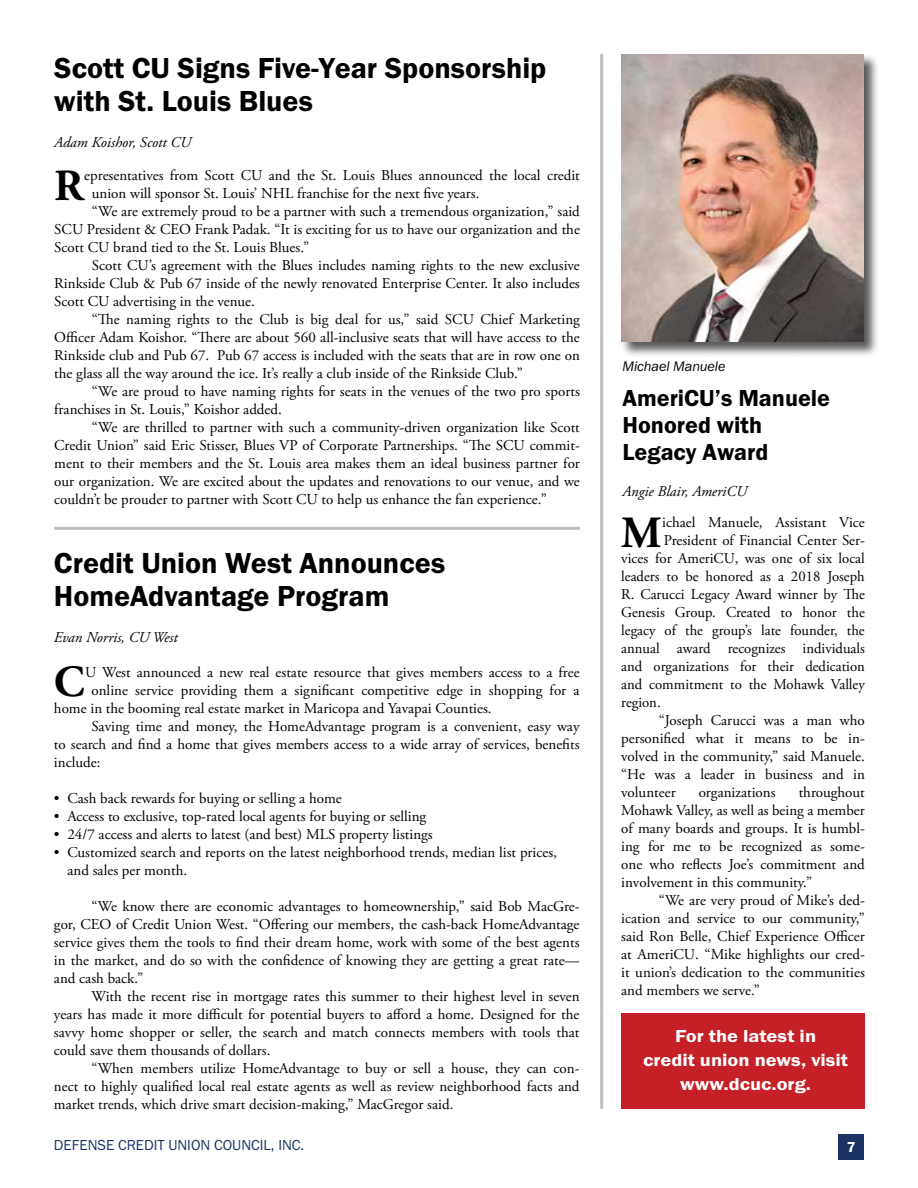
<style>
.page{position:relative;width:918px;height:1188px;background:#fff}
.page>*{position:absolute;margin:0;border:0;box-sizing:border-box;transform-origin:0 0}
.t1{font:700 44.55px "Adobe Garamond Pro";color:#000}
.t2{font:600 30px/33px "Franklin Gothic FS";color:#000}
.t3{font:600 24px/27px "Franklin Gothic FS";color:#000}
.t4{font:600 18px/24px "Franklin Gothic FS";color:#fff;text-align:center;scale:1.13 1}
.t5{font:15px/18px "Adobe Garamond Pro";color:#000;text-align:justify}
.t6{font:italic 15px "Adobe Garamond Pro";color:#000}
.t7{font:15px "Franklin Gothic FS";color:#1b3265}
.t8{font:600 15px "Franklin Gothic FS";color:#fff}
.t9{font:italic 14.25px "Franklin Gothic FS";letter-spacing:-.005em;color:#000}
</style>
<div class="page">
<div style="left:838px;top:1134px;width:26px;height:25px;background:#1b3265"></div>
<hr style="left:600px;top:54px;width:3px;height:1055px;background:#bcbec0">
<hr style="left:54px;top:527px;width:526px;height:3px;background:#bcbec0">
<div style="left:620px;top:53px;width:259px;height:305px;background:#000;opacity:.65"></div>
<img style="left:621px;top:54px;width:242px;height:288px">
<div style="left:621px;top:1013px;width:244px;height:96px;background:#c42026"></div>
<h2 class="t2" style="left:54px;top:52px;width:494px">Scott CU Signs Five-Year Sponsorship with St. Louis Blues</h2>
<p class="t6" style="left:54px;top:133px;width:138px">Adam Koishor, Scott CU</p>
<h1 class="t1" style="left:54px;top:160px;width:31px">R</h1>
<p class="t5" style="left:84px;top:167px;width:497px">epresentatives from Scott CU and the St. Louis Blues announced the local credit</p>
<p class="t5" style="left:92px;top:185px;width:389px">union will sponsor St. Louis’ NHL franchise for the next five years.</p>
<p class="t5" style="left:92px;top:203px;width:490px">“We are extremely proud to be a partner with such a tremendous organization,” said</p>
<p class="t5" style="left:54px;top:221px;width:527px">SCU President &amp; CEO Frank Padak. “It is exciting for us to have our organization and the</p>
<p class="t5" style="left:54px;top:239px;width:256px">Scott CU brand tied to the St. Louis Blues.”</p>
<p class="t5" style="left:92px;top:257px;width:490px">Scott CU’s agreement with the Blues includes naming rights to the new exclusive</p>
<p class="t5" style="left:54px;top:275px;width:527px">Rinkside Club &amp; Pub 67 inside of the newly renovated Enterprise Center. It also includes</p>
<p class="t5" style="left:54px;top:293px;width:202px">Scott CU advertising in the venue.</p>
<p class="t5" style="left:92px;top:311px;width:490px">“The naming rights to the Club is big deal for us,” said SCU Chief Marketing</p>
<p class="t5" style="left:54px;top:329px;width:527px">Officer Adam Koishor. “There are about 560 all-inclusive seats that will have access to the</p>
<p class="t5" style="left:54px;top:347px;width:527px">Rinkside club and Pub 67. Pub 67 access is included with the seats that are in row one on</p>
<p class="t5" style="left:54px;top:365px;width:470px">the glass all the way around the ice. It’s really a club inside of the Rinkside Club.”</p>
<p class="t5" style="left:92px;top:383px;width:490px">“We are proud to have naming rights for seats in the venues of the two pro sports</p>
<p class="t5" style="left:54px;top:401px;width:229px">franchises in St. Louis,” Koishor added.</p>
<p class="t5" style="left:92px;top:419px;width:490px">“We are thrilled to partner with such a community-driven organization like Scott</p>
<p class="t5" style="left:54px;top:437px;width:527px">Credit Union” said Eric Stisser, Blues VP of Corporate Partnerships. “The SCU commit-</p>
<p class="t5" style="left:54px;top:455px;width:527px">ment to their members and the St. Louis area makes them an ideal business partner for</p>
<p class="t5" style="left:54px;top:473px;width:527px">our organization. We are excited about the updates and renovations to our venue, and we</p>
<p class="t5" style="left:54px;top:491px;width:494px">couldn’t be prouder to partner with Scott CU to help us enhance the fan experience.”</p>
<h2 class="t2" style="left:54px;top:547px;width:393px">Credit Union West Announces<br>HomeAdvantage Program</h2>
<p class="t6" style="left:54px;top:628px;width:125px">Evan Norris, CU West</p>
<h1 class="t1" style="left:54px;top:656px;width:32px">C</h1>
<p class="t5" style="left:85px;top:664px;width:496px">U West announced a new real estate resource that gives members access to a free</p>
<p class="t5" style="left:91px;top:682px;width:490px">online service providing them a significant competitive edge in shopping for a</p>
<p class="t5" style="left:54px;top:700px;width:439px">home in the booming real estate market in Maricopa and Yavapai Counties.</p>
<p class="t5" style="left:91px;top:718px;width:490px">Saving time and money, the HomeAdvantage program is a convenient, easy way</p>
<p class="t5" style="left:54px;top:736px;width:527px">to search and find a home that gives members access to a wide array of services, benefits</p>
<p class="t5" style="left:54px;top:754px;width:48px">include:</p>
<p class="t5" style="left:54px;top:790px;width:289px">• Cash back rewards for buying or selling a home</p>
<p class="t5" style="left:54px;top:808px;width:374px">• Access to exclusive, top-rated local agents for buying or selling</p>
<p class="t5" style="left:54px;top:826px;width:380px">• 24/7 access and alerts to latest (and best) MLS property listings</p>
<p class="t5" style="left:67px;top:844px;width:491px;text-indent:-14px">• Customized search and reports on the latest neighborhood trends, median list prices, and sales per month.</p>
<p class="t5" style="left:54px;top:898px;width:527px;text-indent:38px">“We know there are economic advantages to homeownership,” said Bob MacGre&shy;gor, CEO of Credit Union West. “Offering our members, the cash-back HomeAdvantage service gives them the tools to find their dream home, work with some of the best agents in the market, and do so with the confidence of knowing they are getting a great rate— and cash back.”</p>
<p class="t5" style="left:54px;top:988px;width:527px;text-indent:38px">With the recent rise in mortgage rates this summer to their highest level in seven years has made it more difficult for potential buyers to afford a home. Designed for the savvy home shopper or seller, the search and match connects members with tools that could save them thousands of dollars.</p>
<p class="t5" style="left:54px;top:1060px;width:527px;text-indent:38px">“When members utilize HomeAdvantage to buy or sell a house, they can con&shy;nect to highly qualified local real estate agents as well as review neighborhood facts and market trends, which drive smart decision-making,” MacGregor said.</p>
<p class="t9" style="left:623px;top:358px;width:104px">Michael Manuele</p>
<h3 class="t3" style="left:623px;top:384px;width:209px">AmeriCU’s Manuele<br>Honored with<br>Legacy Award</h3>
<p class="t6" style="left:623px;top:482px;width:126px">Angie Blair, AmeriCU</p>
<h1 class="t1" style="left:621px;top:507px;width:42px">M</h1>
<p class="t5" style="left:662px;top:514px;width:204px">ichael Manuele, Assistant Vice</p>
<p class="t5" style="left:664px;top:532px;width:202px">President of Financial Center Ser-</p>
<p class="t5" style="left:621px;top:550px;width:245px">vices for AmeriCU, was one of six local</p>
<p class="t5" style="left:621px;top:568px;width:245px">leaders to be honored as a 2018 Joseph</p>
<p class="t5" style="left:621px;top:586px;width:245px">R. Carucci Legacy Award winner by The</p>
<p class="t5" style="left:621px;top:604px;width:245px">Genesis Group. Created to honor the</p>
<p class="t5" style="left:621px;top:622px;width:245px">legacy of the group’s late founder, the</p>
<p class="t5" style="left:621px;top:640px;width:245px">annual award recognizes individuals</p>
<p class="t5" style="left:621px;top:658px;width:245px">and organizations for their dedication</p>
<p class="t5" style="left:621px;top:676px;width:245px">and commitment to the Mohawk Valley</p>
<p class="t5" style="left:621px;top:694px;width:41px">region.</p>
<p class="t5" style="left:659px;top:712px;width:208px">“Joseph Carucci was a man who</p>
<p class="t5" style="left:621px;top:730px;width:245px">personified what it means to be in-</p>
<p class="t5" style="left:621px;top:748px;width:245px">volved in the community,” said Manuele.</p>
<p class="t5" style="left:621px;top:766px;width:245px">“He was a leader in business and in</p>
<p class="t5" style="left:621px;top:784px;width:56px">volunteer</p>
<p class="t5" style="left:699px;top:784px;width:78px">organizations</p>
<p class="t5" style="left:621px;top:784px;width:245px;text-indent:177px">throughout Mohawk Valley, as well as being a member of many boards and groups. It is humbl&shy;ing for me to be recognized as some&shy;one who reflects Joe’s commitment and involvement in this community.”</p>
<p class="t5" style="left:621px;top:892px;width:245px;text-indent:38px">“We are very proud of Mike’s ded&shy;ication and service to our community,” said Ron Belle, Chief Experience Officer at AmeriCU. “Mike highlights our cred&shy;it union’s dedication to the communities and members we serve.”</p>
<p class="t4" style="left:643px;top:1024px;width:183px">For the latest in<br>credit union news, visit www.dcuc.org.</p>
<p class="t7" style="left:54px;top:1137px;width:252px">DEFENSE CREDIT UNION COUNCIL, INC.</p>
<p class="t8" style="left:847px;top:1138px;width:10px">7</p>
</div>
